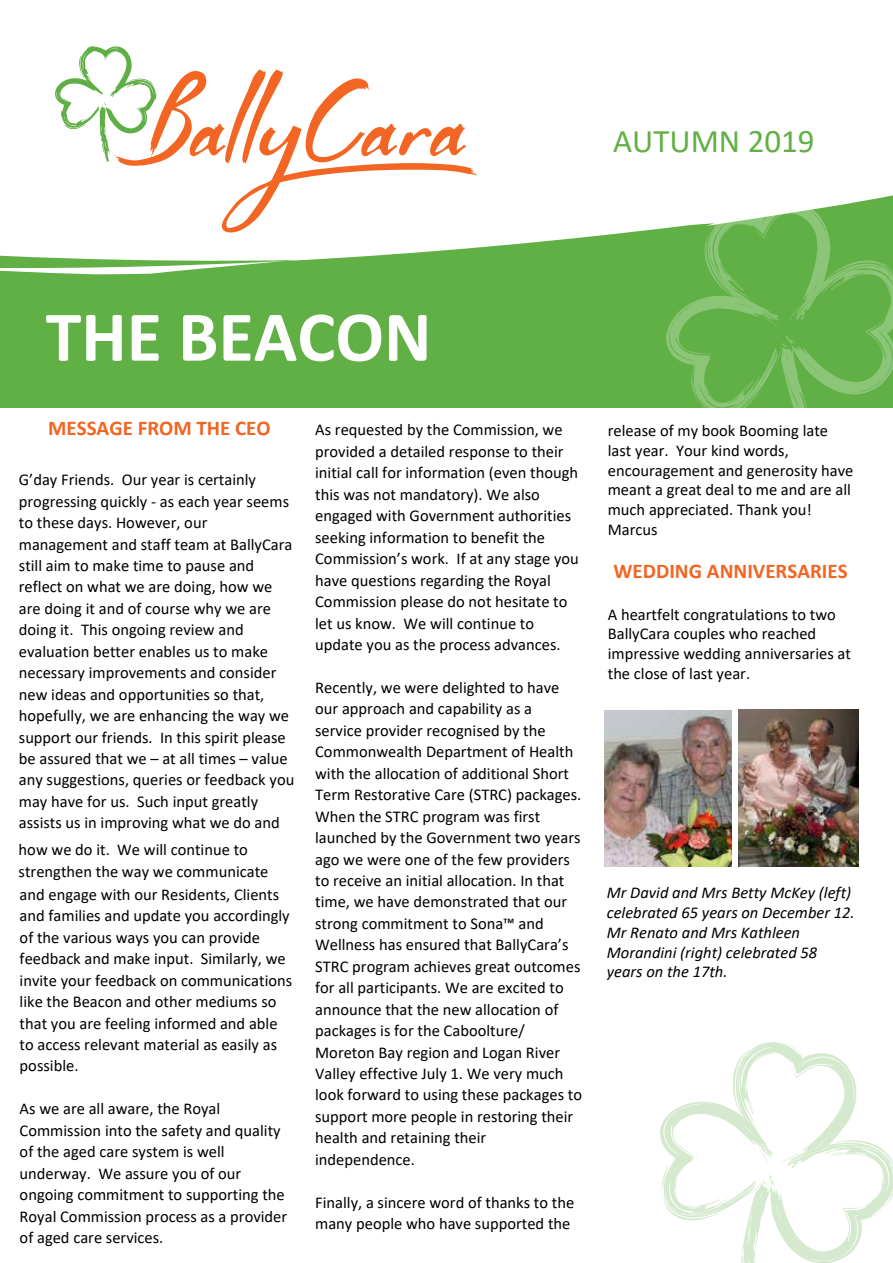
<style>
.page{position:relative;width:893px;height:1263px;background:#fff}
.page>*{position:absolute;margin:0;border:0;box-sizing:border-box;transform-origin:0 0}
.t1{font:700 72px "Calibri";color:#fff}
.t2{font:33px "Calibri";color:#61b046}
.t3{font:700 21px "Calibri";color:#f26522}
.t4{font:16.5px/21.5px "Calibri";color:#000}
.t5{font:italic 16.5px/19.8px "Calibri";color:#000}
</style>
<div class="page">
<div style="left:0;top:331px;width:893px;height:505px;background:#61b046"></div>
<svg style="left:55px;top:45px;width:412px;height:111px"></svg>
<svg style="left:0;top:156px;width:893px;height:175px"></svg>
<svg style="left:666px;top:201px;width:227px;height:206px"></svg>
<div style="left:0;top:407px;width:893px;height:471px;background:#fff"></div>
<svg style="left:660px;top:1042px;width:233px;height:221px"></svg>
<img style="left:605px;top:710px;width:126px;height:156px">
<img style="left:738px;top:710px;width:121px;height:156px">
<h2 class="t2" style="left:613px;top:118px;width:203px">AUTUMN 2019</h2>
<h1 class="t1" style="left:46px;top:286px;width:387px">THE BEACON</h1>
<p class="t3" style="left:48px;top:414px;width:224px">MESSAGE FROM THE CEO</p>
<p class="t4" style="left:19px;top:468px;width:277px">G’day Friends. Our year is certainly progressing quickly - as each year seems to these days. However, our management and staff team at BallyCara still aim to make time to pause and reflect on what we are doing, how we are doing it and of course why we are doing it. This ongoing review and evaluation better enables us to make necessary improvements and consider new ideas and opportunities so that, hopefully, we are enhancing the way we support our friends. In this spirit please be assured that we – at all times – value any suggestions, queries or feedback you may have for us. Such input greatly assists us in improving what we do and</p>
<p class="t4" style="left:19px;top:838px;width:251px">how we do it. We will continue to strengthen the way we communicate</p>
<p class="t4" style="left:20px;top:883px;width:274px">and engage with our Residents, Clients and families and update you accordingly of the various ways you can provide feedback and make input. Similarly, we invite your feedback on communications like the Beacon and other mediums so that you are feeling informed and able to access relevant material as easily as possible.</p>
<p class="t4" style="left:20px;top:1098px;width:269px">As we are all aware, the Royal<br>Commission into the safety and quality of the aged care system is well underway. We assure you of our ongoing commitment to supporting the<br>Royal Commission process as a provider of aged care services.</p>
<p class="t4" style="left:315px;top:419px;width:265px">As requested by the Commission, we provided a detailed response to their initial call for information (even though this was not mandatory). We also engaged with Government authorities seeking information to benefit the Commission’s work. If at any stage you have questions regarding the Royal Commission please do not hesitate to let us know. We will continue to update you as the process advances.</p>
<p class="t4" style="left:315px;top:676px;width:268px">Recently, we were delighted to have our approach and capability as a service provider recognised by the Commonwealth Department of Health with the allocation of additional Short Term Restorative Care (STRC) packages.<br>When the STRC program was first launched by the Government two years ago we were one of the few providers to receive an initial allocation. In that time, we have demonstrated that our strong commitment to Sona™ and Wellness has ensured that BallyCara’s STRC program achieves great outcomes for all participants. We are excited to announce that the new allocation of packages is for the Caboolture/ Moreton Bay region and Logan River Valley effective July 1. We very much look forward to using these packages to support more people in restoring their health and retaining their independence.</p>
<p class="t4" style="left:315px;top:1191px;width:261px">Finally, a sincere word of thanks to the many people who have supported the</p>
<p class="t4" style="left:608px;top:420px;width:247px;line-height:19.8px">release of my book Booming late last year. Your kind words, encouragement and generosity have meant a great deal to me and are all much appreciated. Thank you!<br>Marcus</p>
<p class="t3" style="left:614px;top:556px;width:236px">WEDDING ANNIVERSARIES</p>
<p class="t4" style="left:608px;top:604px;width:245px;line-height:19.8px">A heartfelt congratulations to two<br>BallyCara couples who reached impressive wedding anniversaries at the close of last year.</p>
<p class="t5" style="left:607px;top:882px;width:249px">Mr David and Mrs Betty McKey (left) celebrated 65 years on December 12.<br>Mr Renato and Mrs Kathleen<br>Morandini (right) celebrated 58 years on the 17th.</p>
</div>
